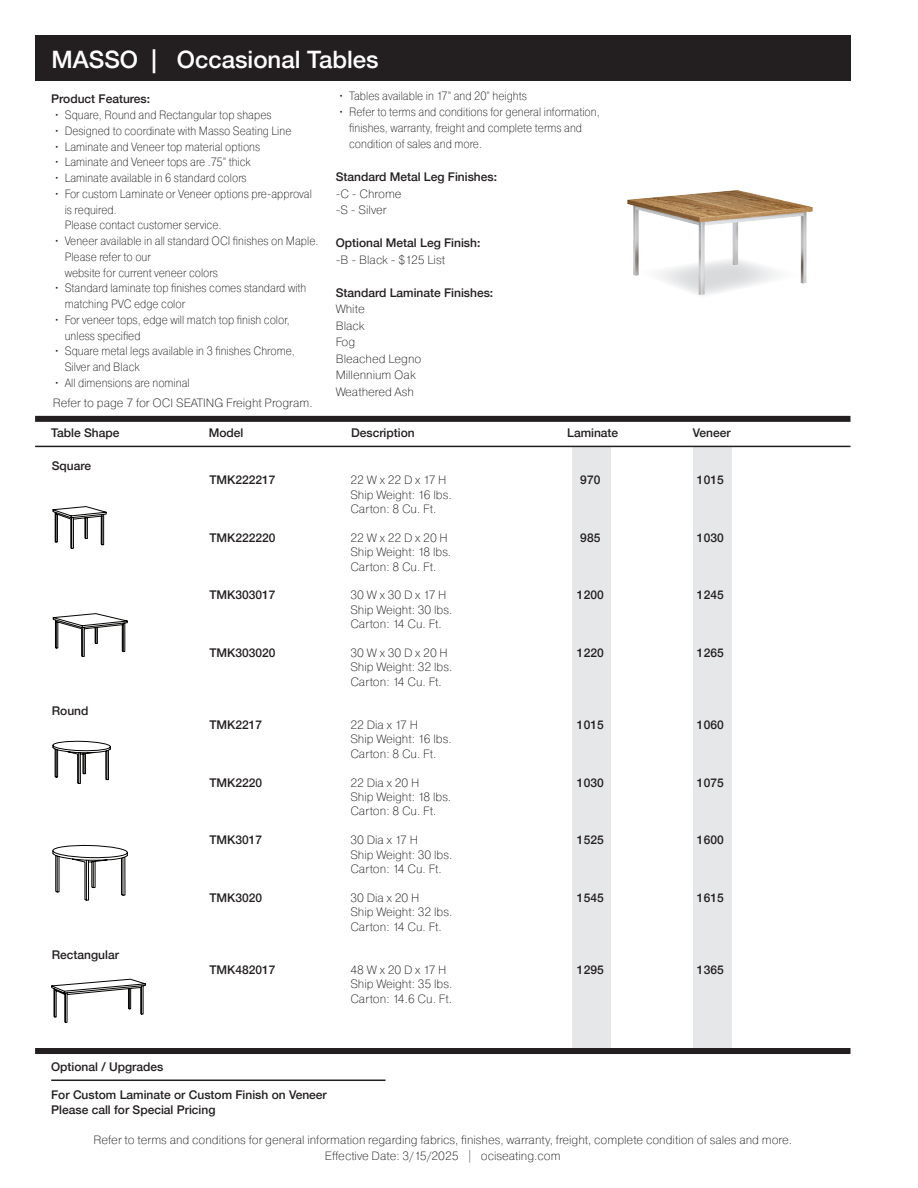
<style>
.page{position:relative;width:918px;height:1188px;background:#fff}
.page>*{position:absolute;margin:0;border:0;box-sizing:border-box;transform-origin:0 0}
.t1{font:500 24px "Helvetica Neue";color:#fff}
.t2{font:200 12px/15.8px "Pragmatica";color:#231f20;scale:.91 1}
.t3{font:200 12px/14.4px "Pragmatica";color:#231f20}
.t4{font:500 12px/14.4px "Helvetica Neue";color:#231f20}
</style>
<div class="page">
<div style="left:572px;top:447px;width:39px;height:604px;background:#e6e7e9"></div>
<div style="left:693px;top:448px;width:39px;height:603px;background:#e6e7e9"></div>
<div style="left:35px;top:35px;width:815px;height:46px;background:#231f20"></div>
<div style="left:35px;top:1048px;width:815px;height:6px;background:#231f20"></div>
<hr style="left:35px;top:446px;width:815px;height:1px;background:#231f20">
<div style="left:35px;top:416px;width:815px;height:6px;background:#231f20"></div>
<svg style="left:53px;top:741px;width:58px;height:43px"></svg>
<svg style="left:53px;top:506px;width:54px;height:43px"></svg>
<svg style="left:53px;top:613px;width:75px;height:44px"></svg>
<svg style="left:51px;top:979px;width:95px;height:44px"></svg>
<svg style="left:53px;top:845px;width:75px;height:56px"></svg>
<img style="left:627px;top:190px;width:186px;height:105px">
<hr style="left:51px;top:1080px;width:334px;height:1px;background:#231f20">
<h1 class="t1" style="left:52px;top:40px;width:329px">MASSO | Occasional Tables</h1>
<p class="t4" style="left:51px;top:91px;width:100px">Product Features:</p>
<p class="t2" style="left:54px;top:107px;width:240px">• Square, Round and Rectangular top shapes</p>
<p class="t2" style="left:54px;top:123px;width:262px">• Designed to coordinate with Masso Seating Line</p>
<p class="t2" style="left:54px;top:138px;width:228px">• Laminate and Veneer top material options</p>
<p class="t2" style="left:54px;top:154px;width:218px">• Laminate and Veneer tops are .75” thick</p>
<p class="t2" style="left:54px;top:170px;width:213px">• Laminate available in 6 standard colors</p>
<p class="t2" style="left:65px;top:186px;width:273px;text-indent:-10px">• For custom Laminate or Veneer options pre-approval is required.<br>Please contact customer service.</p>
<p class="t2" style="left:65px;top:233px;width:280px;text-indent:-10px">• Veneer available in all standard OCI finishes on Maple.<br>Please refer to our<br>website for current veneer colors</p>
<p class="t2" style="left:65px;top:280px;width:267px;text-indent:-11px">• Standard laminate top finishes comes standard with matching PVC edge color</p>
<p class="t2" style="left:65px;top:311px;width:249px;text-indent:-11px">• For veneer tops, edge will match top finish color, unless specified</p>
<p class="t2" style="left:65px;top:343px;width:254px;text-indent:-11px">• Square metal legs available in 3 finishes Chrome,<br>Silver and Black</p>
<p class="t2" style="left:54px;top:374px;width:151px">• All dimensions are nominal</p>
<p class="t3" style="left:53px;top:395px;width:261px">Refer to page 7 for OCI SEATING Freight Program.</p>
<p class="t2" style="left:339px;top:88px;width:208px">• Tables available in 17” and 20” heights</p>
<p class="t2" style="left:349px;top:103px;width:277px;text-indent:-11px">• Refer to terms and conditions for general information, finishes, warranty, freight and complete terms and condition of sales and more.</p>
<p class="t4" style="left:336px;top:169px;width:163px">Standard Metal Leg Finishes:</p>
<p class="t3" style="left:336px;top:185px;width:68px;line-height:16.5px">-C - Chrome -S - Silver</p>
<p class="t4" style="left:336px;top:235px;width:146px">Optional Metal Leg Finish:</p>
<p class="t3" style="left:336px;top:252px;width:111px">-B - Black - $125 List</p>
<p class="t4" style="left:336px;top:284px;width:159px">Standard Laminate Finishes:</p>
<p class="t3" style="left:336px;top:301px;width:87px;line-height:16.5px">White<br>Black<br>Fog<br>Bleached Legno<br>Millennium Oak<br>Weathered Ash</p>
<p class="t4" style="left:51px;top:425px;width:70px">Table Shape</p>
<p class="t4" style="left:209px;top:425px;width:36px">Model</p>
<p class="t4" style="left:351px;top:425px;width:65px">Description</p>
<p class="t4" style="left:567px;top:425px;width:53px">Laminate</p>
<p class="t4" style="left:693px;top:425px;width:39px">Veneer</p>
<p class="t4" style="left:52px;top:457px;width:41px">Square</p>
<p class="t4" style="left:52px;top:702px;width:38px">Round</p>
<p class="t4" style="left:52px;top:947px;width:69px">Rectangular</p>
<p class="t4" style="left:209px;top:472px;width:68px">TMK222217</p>
<p class="t3" style="left:350px;top:473px;width:98px">22 W x 22 D x 17 H</p>
<p class="t4" style="left:580px;top:472px;width:22px">970</p>
<p class="t4" style="left:697px;top:472px;width:28px">1015</p>
<p class="t3" style="left:350px;top:487px;width:103px">Ship Weight: 16 lbs.<br>Carton: 8 Cu. Ft.</p>
<p class="t4" style="left:209px;top:529px;width:68px">TMK222220</p>
<p class="t3" style="left:350px;top:530px;width:99px">22 W x 22 D x 20 H</p>
<p class="t4" style="left:580px;top:529px;width:22px">985</p>
<p class="t4" style="left:697px;top:529px;width:28px">1030</p>
<p class="t3" style="left:350px;top:545px;width:102px">Ship Weight: 18 lbs.<br>Carton: 8 Cu. Ft.</p>
<p class="t4" style="left:209px;top:587px;width:68px">TMK303017</p>
<p class="t3" style="left:350px;top:588px;width:98px">30 W x 30 D x 17 H</p>
<p class="t4" style="left:577px;top:587px;width:28px">1200</p>
<p class="t4" style="left:697px;top:587px;width:28px">1245</p>
<p class="t3" style="left:350px;top:602px;width:104px">Ship Weight: 30 lbs.<br>Carton: 14 Cu. Ft.</p>
<p class="t4" style="left:209px;top:645px;width:68px">TMK303020</p>
<p class="t3" style="left:350px;top:645px;width:99px">30 W x 30 D x 20 H</p>
<p class="t4" style="left:577px;top:645px;width:28px">1220</p>
<p class="t4" style="left:697px;top:645px;width:28px">1265</p>
<p class="t3" style="left:350px;top:660px;width:104px">Ship Weight: 32 lbs.<br>Carton: 14 Cu. Ft.</p>
<p class="t4" style="left:209px;top:717px;width:54px">TMK2217</p>
<p class="t3" style="left:350px;top:717px;width:69px">22 Dia x 17 H</p>
<p class="t4" style="left:577px;top:717px;width:28px">1015</p>
<p class="t4" style="left:697px;top:717px;width:28px">1060</p>
<p class="t3" style="left:350px;top:732px;width:103px">Ship Weight: 16 lbs.<br>Carton: 8 Cu. Ft.</p>
<p class="t4" style="left:209px;top:774px;width:54px">TMK2220</p>
<p class="t3" style="left:350px;top:775px;width:71px">22 Dia x 20 H</p>
<p class="t4" style="left:577px;top:774px;width:28px">1030</p>
<p class="t4" style="left:697px;top:774px;width:28px">1075</p>
<p class="t3" style="left:350px;top:789px;width:102px">Ship Weight: 18 lbs.<br>Carton: 8 Cu. Ft.</p>
<p class="t4" style="left:209px;top:832px;width:54px">TMK3017</p>
<p class="t3" style="left:350px;top:833px;width:69px">30 Dia x 17 H</p>
<p class="t4" style="left:577px;top:832px;width:28px">1525</p>
<p class="t4" style="left:697px;top:832px;width:28px">1600</p>
<p class="t3" style="left:350px;top:847px;width:104px">Ship Weight: 30 lbs.<br>Carton: 14 Cu. Ft.</p>
<p class="t4" style="left:209px;top:889px;width:54px">TMK3020</p>
<p class="t3" style="left:350px;top:890px;width:71px">30 Dia x 20 H</p>
<p class="t4" style="left:577px;top:889px;width:28px">1545</p>
<p class="t4" style="left:697px;top:889px;width:28px">1615</p>
<p class="t3" style="left:350px;top:905px;width:104px">Ship Weight: 32 lbs.<br>Carton: 14 Cu. Ft.</p>
<p class="t4" style="left:209px;top:961px;width:68px">TMK482017</p>
<p class="t3" style="left:350px;top:962px;width:98px">48 W x 20 D x 17 H</p>
<p class="t4" style="left:577px;top:961px;width:28px">1295</p>
<p class="t4" style="left:697px;top:961px;width:28px">1365</p>
<p class="t3" style="left:350px;top:977px;width:104px">Ship Weight: 35 lbs.<br>Carton: 14.6 Cu. Ft.</p>
<p class="t4" style="left:51px;top:1058px;width:114px">Optional / Upgrades</p>
<p class="t4" style="left:51px;top:1087px;width:277px">For Custom Laminate or Custom Finish on Veneer<br>Please call for Special Pricing</p>
<p class="t3" style="left:93px;top:1131px;width:700px;line-height:16.5px;text-align:center">Refer to terms and conditions for general information regarding fabrics, finishes, warranty, freight, complete condition of sales and more.<br>Effective Date: 3/15/2025 | ociseating.com</p>
</div>
